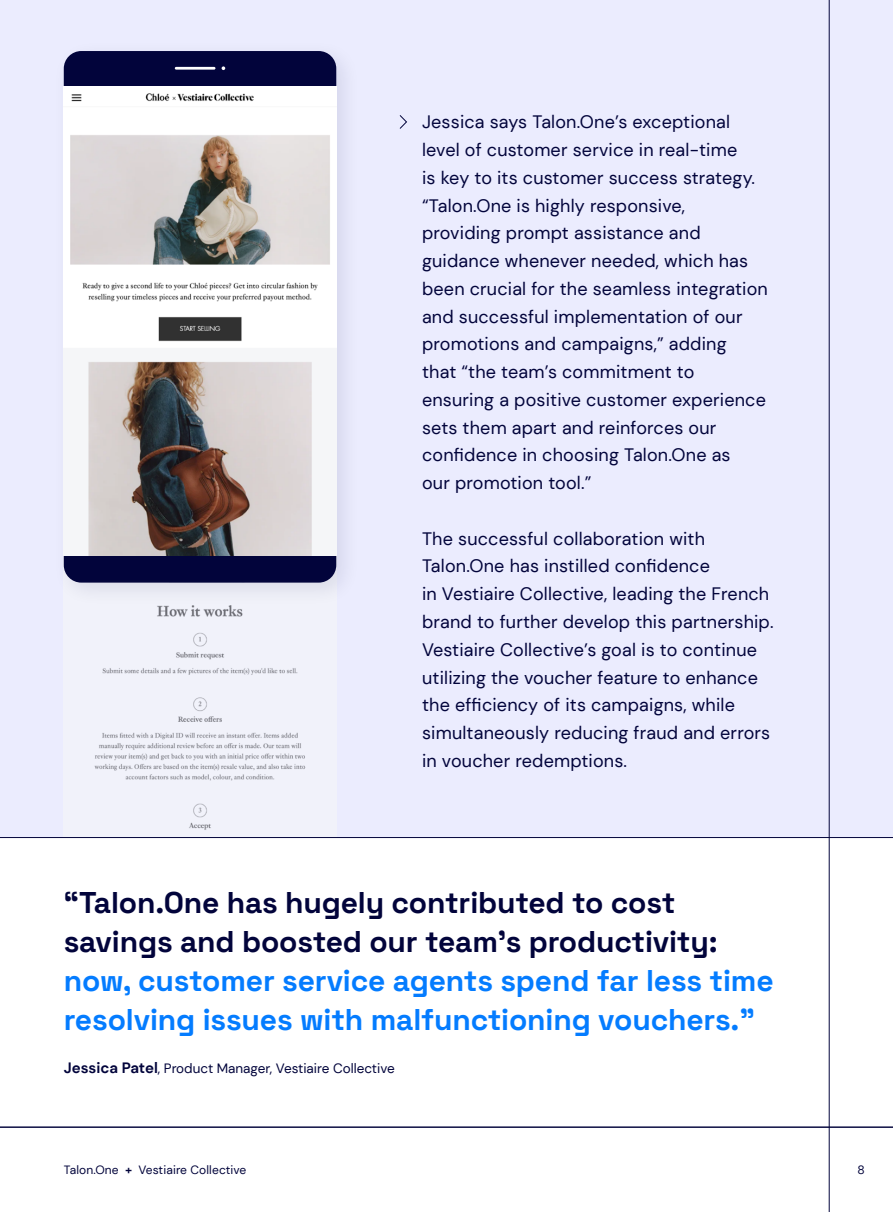
<style>
.page{position:relative;width:893px;height:1212px;background:#fff}
.page>*{position:absolute;margin:0;border:0;box-sizing:border-box;transform-origin:0 0}
.Quotes{font:700 30px/39px "Space Grotesk";letter-spacing:-.005em;color:#047cff}
.t1{font:18px/27.8px "DM Sans";letter-spacing:.01em;color:#02043b}
.Quotes-2{font:13.5px "DM Sans";color:#02043b}
.t2{font:12px "DM Sans";letter-spacing:.01em;color:#02043b}
.s1{color:#02043b}
.s2{font-weight:700;font-size:15px}
.s3{font-weight:700}
</style>
<div class="page">
<div style="left:0;top:0;width:893px;height:838px;background:#ebecfe"></div>
<hr style="left:829px;top:0;width:1px;height:1212px;background:#02043b">
<hr style="left:0;top:1127px;width:893px;height:1px;background:#02043b">
<img style="left:94px;top:607px;width:212px;height:223px">
<svg style="left:399px;top:115px;width:8px;height:14px"></svg>
<div style="left:51px;top:39px;width:310px;height:568px;background:#02043b;opacity:.1"></div>
<div style="left:64px;top:51px;width:272px;height:532px;background:#02043b;border-radius:18px"></div>
<hr style="left:175px;top:67px;width:40px;height:3px;background:#fff">
<svg style="left:222px;top:66px;width:3px;height:4px"></svg>
<img style="left:64px;top:87px;width:272px;height:468px">
<hr style="left:0;top:837px;width:893px;height:1px;background:#02043b">
<p class="t1" style="left:422px;top:108px;width:347px">Jessica says Talon.One’s exceptional level of customer service in real-time<br>is key to its customer success strategy. “Talon.One is highly responsive, providing prompt assistance and guidance whenever needed, which has been crucial for the seamless integration and successful implementation of our promotions and campaigns,” adding<br>that “the team’s commitment to ensuring a positive customer experience sets them apart and reinforces our confidence in choosing Talon.One as<br>our promotion tool.”</p>
<p class="t1" style="left:422px;top:524px;width:353px">The successful collaboration with Talon.One has instilled confidence<br>in Vestiaire Collective, leading the French brand to further develop this partnership.<br>Vestiaire Collective’s goal is to continue utilizing the voucher feature to enhance the efficiency of its campaigns, while simultaneously reducing fraud and errors in voucher redemptions.</p>
<p class="Quotes" style="left:64px;top:881px;width:711px"><span class="s1">“Talon.One has hugely contributed to cost savings and boosted our team’s productivity: </span>now, customer service agents spend far less time resolving issues with malfunctioning vouchers.”</p>
<p class="Quotes-2" style="left:64px;top:1060px;width:333px"><span class="s2">Jessica Patel</span>, Product Manager, Vestiaire Collective</p>
<p class="t2" style="left:64px;top:1162px;width:184px">Talon.One <span class="s3">+</span> Vestiaire Collective</p>
<p class="t2" style="left:857px;top:1162px;width:9px">8</p>
</div>
